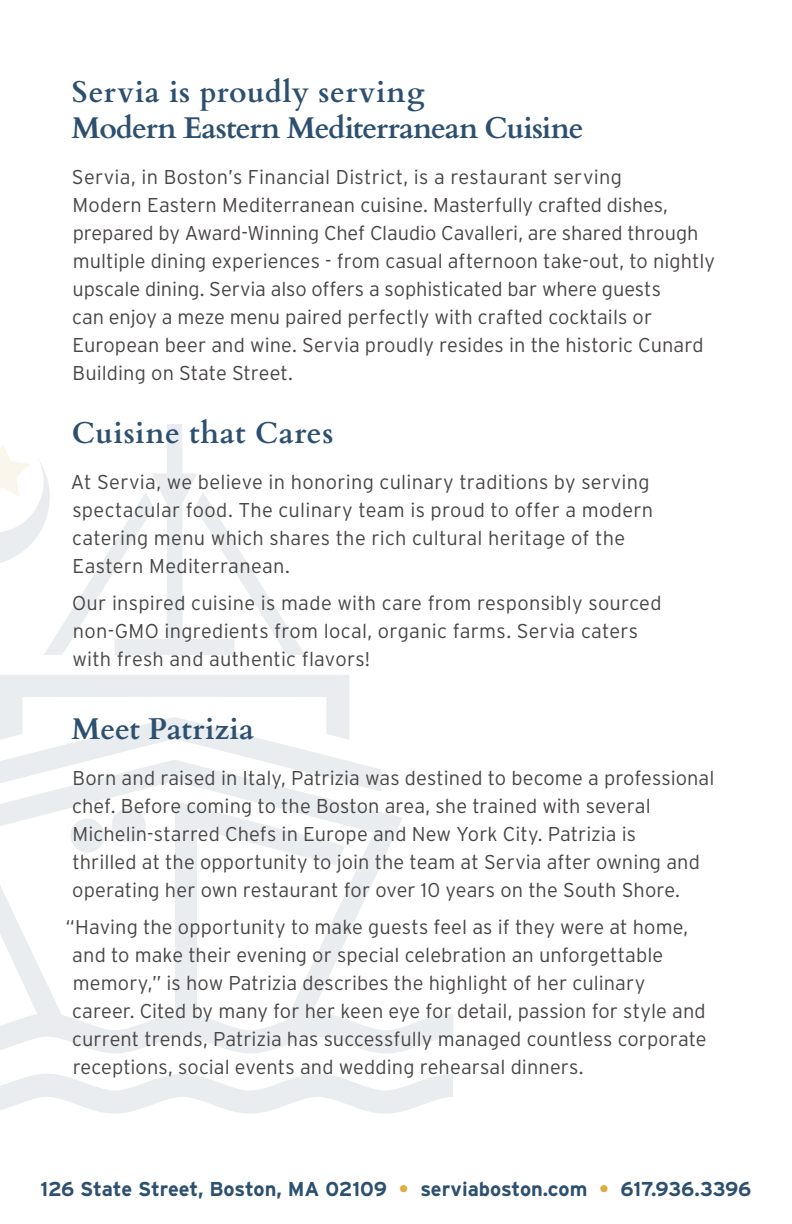
<style>
.page{position:relative;width:792px;height:1224px;background:#fff}
.page>*{position:absolute;margin:0;border:0;box-sizing:border-box;transform-origin:0 0}
.t1{font:700 30px/36px "Cardo";letter-spacing:-.02em;color:#2d5070}
.t2{font:700 30px "Cardo";letter-spacing:.02em;color:#2d5070}
.t3{font:700 30px "Cardo";color:#2d5070}
.t4{font:300 20px/28px "Interstate";letter-spacing:.005em;color:#494645}
.t5{font:700 20px "Interstate";letter-spacing:-.01em;color:#2d5070}
.s1{color:#dcad44}
</style>
<div class="page">
<svg style="left:0;top:675px;width:349px;height:85px"></svg>
<svg style="left:0;top:760px;width:453px;height:293px"></svg>
<div style="left:70px;top:818px;width:35px;height:35px;background:#eaedf0;border-radius:50%"></div>
<div style="left:112px;top:808px;width:34px;height:34px;background:#eaedf0;border-radius:50%"></div>
<svg style="left:0;top:424px;width:305px;height:231px"></svg>
<svg style="left:0;top:1074px;width:453px;height:40px"></svg>
<div style="left:303px;top:1107px;width:36px;height:36px;background:#fff"></div>
<h1 class="t1" style="left:72px;top:71px;width:514px">Servia is proudly serving<br>Modern Eastern Mediterranean Cuisine</h1>
<p class="t4" style="left:72px;top:162px;width:645px">Servia, in Boston’s Financial District, is a restaurant serving<br>Modern Eastern Mediterranean cuisine. Masterfully crafted dishes, prepared by Award-Winning Chef Claudio Cavalleri, are shared through multiple dining experiences - from casual afternoon take-out, to nightly upscale dining. Servia also offers a sophisticated bar where guests<br>can enjoy a meze menu paired perfectly with crafted cocktails or European beer and wine. Servia proudly resides in the historic Cunard Building on State Street.</p>
<h1 class="t2" style="left:72px;top:408px;width:263px">Cuisine that Cares</h1>
<p class="t4" style="left:71px;top:467px;width:584px">At Servia, we believe in honoring culinary traditions by serving spectacular food. The culinary team is proud to offer a modern catering menu which shares the rich cultural heritage of the Eastern Mediterranean.</p>
<p class="t4" style="left:72px;top:588px;width:591px">Our inspired cuisine is made with care from responsibly sourced non-GMO ingredients from local, organic farms. Servia caters with fresh and authentic flavors!</p>
<h1 class="t3" style="left:72px;top:704px;width:184px">Meet Patrizia</h1>
<p class="t4" style="left:72px;top:763px;width:644px">Born and raised in Italy, Patrizia was destined to become a professional chef. Before coming to the Boston area, she trained with several Michelin-starred Chefs in Europe and New York City. Patrizia is<br>thrilled at the opportunity to join the team at Servia after owning and operating her own restaurant for over 10 years on the South Shore.</p>
<p class="t4" style="left:72px;top:912px;width:636px;text-indent:-7px">“Having the opportunity to make guests feel as if they were at home, and to make their evening or special celebration an unforgettable memory,” is how Patrizia describes the highlight of her culinary career. Cited by many for her keen eye for detail, passion for style and current trends, Patrizia has successfully managed countless corporate receptions, social events and wedding rehearsal dinners.</p>
<p class="t5" style="left:40px;top:1178px;width:713px">126 State Street, Boston, MA 02109 <span class="s1">•</span> serviaboston.com <span class="s1">•</span> 617.936.3396</p>
</div>
